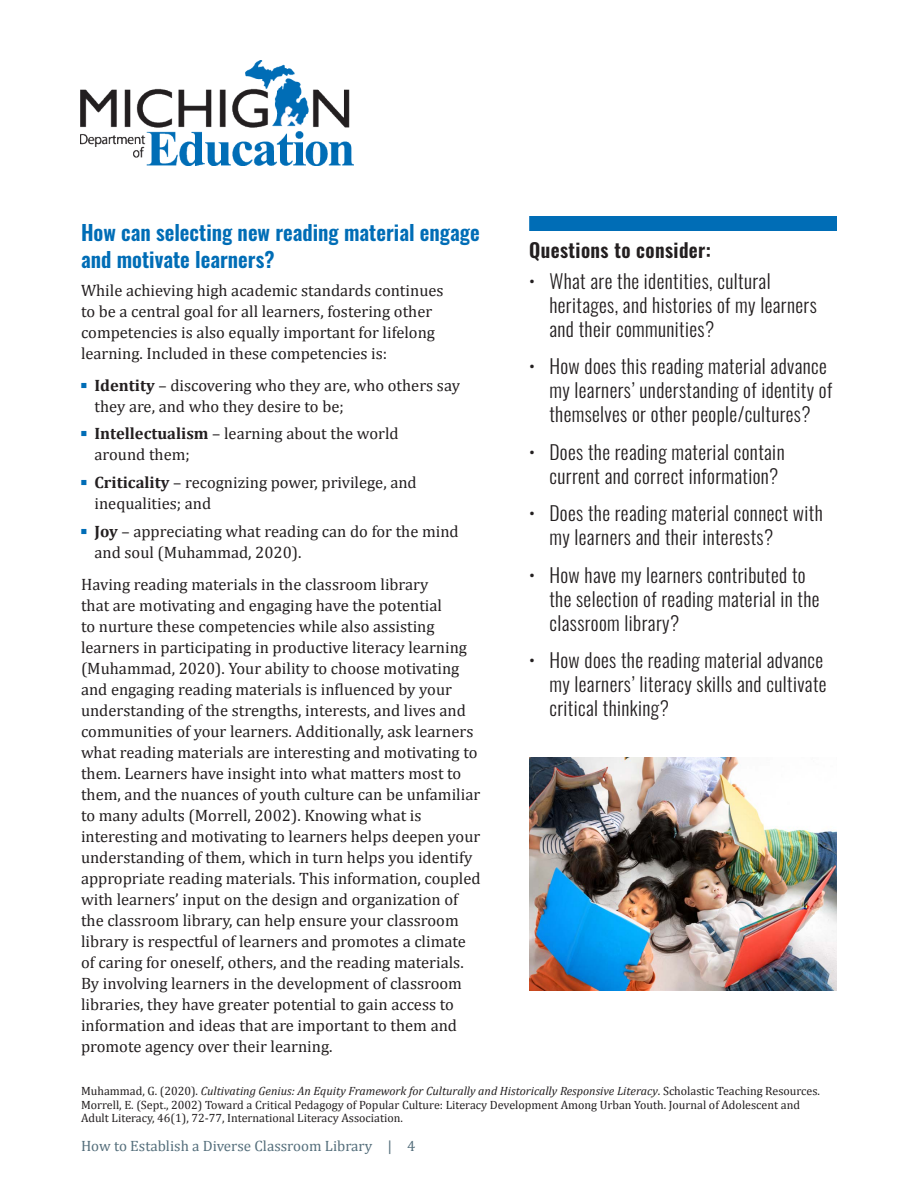
<style>
.page{position:relative;width:918px;height:1188px;background:#fff}
.page>*{position:absolute;margin:0;border:0;box-sizing:border-box;transform-origin:0 0}
.t1{font:600 21px/27px "Oswald";color:#006db6}
.t2{font:300 19.5px/24px "Oswald";letter-spacing:.02em;color:#231f20}
.t3{font:600 19.5px "Oswald";letter-spacing:.02em;color:#231f20}
.t4{font:16.5px/21px "Cambria";color:#231f20}
.t5{font:15px "Cambria";color:#556f7c}
.t6{font:12px/13.5px "Cambria";color:#231f20}
.s1{font-weight:700}
.s2{font-style:italic}
</style>
<div class="page">
<img style="left:81px;top:60px;width:273px;height:105px">
<div style="left:529px;top:216px;width:308px;height:15px;background:#006db6"></div>
<img style="left:529px;top:757px;width:308px;height:233px">
<h2 class="t1" style="left:81px;top:220px;width:400px">How can selecting new reading material engage and motivate learners?</h2>
<p class="t4" style="left:81px;top:280px;width:364px">While achieving high academic standards continues to be a central goal for all learners, fostering other competencies is also equally important for lifelong learning. Included in these competencies is:</p>
<p class="t4" style="left:94px;top:374px;width:367px;text-indent:-14px"><sup>█</sup> <span class="s1">Identity</span> – discovering who they are, who others say they are, and who they desire to be;</p>
<p class="t4" style="left:94px;top:423px;width:306px;text-indent:-14px"><sup>█</sup> <span class="s1">Intellectualism</span> – learning about the world around them;</p>
<p class="t4" style="left:94px;top:472px;width:324px;text-indent:-14px"><sup>█</sup> <span class="s1">Criticality</span> – recognizing power, privilege, and inequalities; and</p>
<p class="t4" style="left:94px;top:521px;width:366px;text-indent:-14px"><sup>█</sup> <span class="s1">Joy</span> – appreciating what reading can do for the mind and soul (Muhammad, 2020).</p>
<p class="t4" style="left:81px;top:573px;width:401px">Having reading materials in the classroom library<br>that are motivating and engaging have the potential<br>to nurture these competencies while also assisting learners in participating in productive literacy learning (Muhammad, 2020). Your ability to choose motivating and engaging reading materials is influenced by your understanding of the strengths, interests, and lives and communities of your learners. Additionally, ask learners what reading materials are interesting and motivating to them. Learners have insight into what matters most to them, and the nuances of youth culture can be unfamiliar to many adults (Morrell, 2002). Knowing what is interesting and motivating to learners helps deepen your understanding of them, which in turn helps you identify appropriate reading materials. This information, coupled with learners’ input on the design and organization of the classroom library, can help ensure your classroom library is respectful of learners and promotes a climate of caring for oneself, others, and the reading materials.<br>By involving learners in the development of classroom libraries, they have greater potential to gain access to information and ideas that are important to them and promote agency over their learning.</p>
<h3 class="t3" style="left:529px;top:240px;width:183px">Questions to consider:</h3>
<p class="t2" style="left:549px;top:267px;width:269px;text-indent:-20px">• What are the identities, cultural heritages, and histories of my learners and their communities?</p>
<p class="t2" style="left:549px;top:352px;width:284px;text-indent:-20px">• How does this reading material advance my learners’ understanding of identity of themselves or other people/cultures?</p>
<p class="t2" style="left:549px;top:438px;width:237px;text-indent:-20px">• Does the reading material contain current and correct information?</p>
<p class="t2" style="left:549px;top:499px;width:275px;text-indent:-20px">• Does the reading material connect with my learners and their interests?</p>
<p class="t2" style="left:549px;top:561px;width:272px;text-indent:-20px">• How have my learners contributed to the selection of reading material in the classroom library?</p>
<p class="t2" style="left:549px;top:646px;width:279px;text-indent:-20px">• How does the reading material advance my learners’ literacy skills and cultivate critical thinking?</p>
<p class="t6" style="left:81px;top:1084px;width:741px">Muhammad, G. (2020). <span class="s2">Cultivating Genius: An Equity Framework for Culturally and Historically Responsive Literacy</span>. Scholastic Teaching Resources.<br>Morrell, E. (Sept., 2002) Toward a Critical Pedagogy of Popular Culture: Literacy Development Among Urban Youth. Journal of Adolescent and<br>Adult Literacy, 46(1), 72-77, International Literacy Association.</p>
<p class="t5" style="left:81px;top:1137px;width:336px">How to Establish a Diverse Classroom Library | 4</p>
</div>
